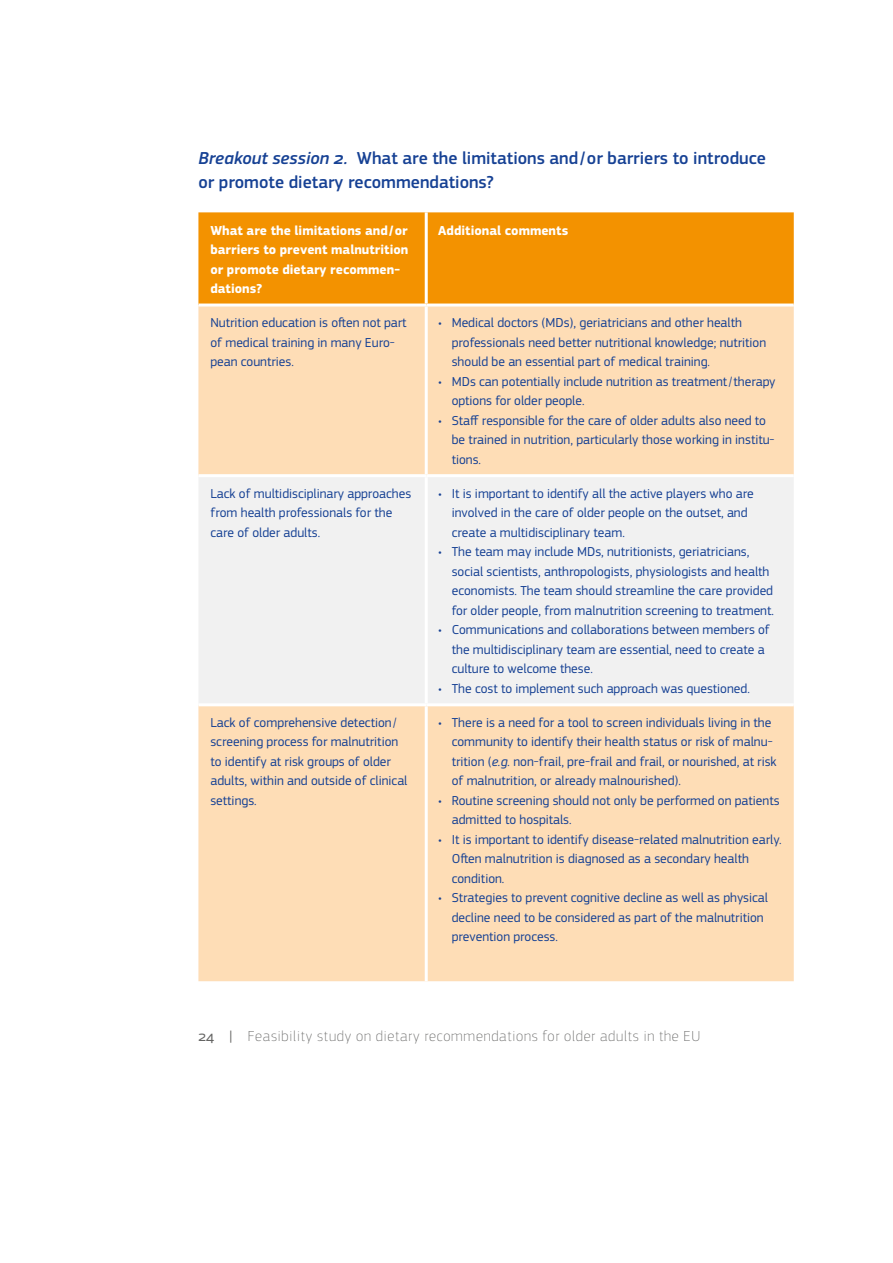
<style>
.page{position:relative;width:893px;height:1263px;background:#fff}
.page>*{position:absolute;margin:0;border:0;box-sizing:border-box;transform-origin:0 0}
.Text{font:500 18px "EC Square Sans Pro";color:#164194}
.t1{font:100 15px "EC Square Sans Pro";letter-spacing:.05em;color:#646463}
.Text-2{font:13.5px/19.5px "EC Square Sans Pro";color:#164194}
.Text-3{font:700 13.5px/19.5px "EC Square Sans Pro";color:#fff}
.s1{font-style:italic}
.s2{font-weight:400}
</style>
<div class="page">
<div style="left:198px;top:212px;width:596px;height:91px;background:#f39200"></div>
<div style="left:198px;top:306px;width:596px;height:675px;background:#feddb6"></div>
<div style="left:198px;top:477px;width:596px;height:226px;background:#f1f1f1"></div>
<hr style="left:425px;top:212px;width:3px;height:91px;background:#fff">
<hr style="left:425px;top:306px;width:3px;height:168px;background:#fff">
<hr style="left:198px;top:474px;width:228px;height:3px;background:#fff">
<hr style="left:426px;top:474px;width:368px;height:3px;background:#fff">
<hr style="left:425px;top:477px;width:3px;height:226px;background:#fff">
<hr style="left:198px;top:703px;width:228px;height:3px;background:#fff">
<hr style="left:426px;top:703px;width:368px;height:3px;background:#fff">
<hr style="left:425px;top:706px;width:3px;height:275px;background:#fff">
<p class="Text" style="left:198px;top:148px;width:569px"><span class="s1">Breakout session 2.</span> What are the limitations and/or barriers to introduce</p>
<p class="Text" style="left:198px;top:172px;width:297px">or promote dietary recommendations?</p>
<p class="Text-3" style="left:210px;top:221px;width:199px">What are the limitations and/or barriers to prevent malnutrition or promote dietary recommen&shy;dations?</p>
<p class="Text-3" style="left:438px;top:221px;width:132px">Additional comments</p>
<p class="Text-2" style="left:210px;top:313px;width:198px">Nutrition education is often not part of medical training in many Euro&shy;pean countries.</p>
<p class="Text-2" style="left:452px;top:313px;width:316px;text-indent:-14px">• Medical doctors (MDs), geriatricians and other health professionals need better nutritional knowledge; nutrition should be an essential part of medical training.</p>
<p class="Text-2" style="left:452px;top:372px;width:325px;text-indent:-14px">• MDs can potentially include nutrition as treatment/therapy options for older people.</p>
<p class="Text-2" style="left:452px;top:411px;width:324px;text-indent:-14px">• Staff responsible for the care of older adults also need to be trained in nutrition, particularly those working in institu&shy;tions.</p>
<p class="Text-2" style="left:210px;top:484px;width:202px">Lack of multidisciplinary approaches from health professionals for the care of older adults.</p>
<p class="Text-2" style="left:452px;top:484px;width:304px;text-indent:-14px">• It is important to identify all the active players who are involved in the care of older people on the outset, and create a multidisciplinary team.</p>
<p class="Text-2" style="left:452px;top:542px;width:324px;text-indent:-14px">• The team may include MDs, nutritionists, geriatricians, social scientists, anthropologists, physiologists and health economists. The team should streamline the care provided for older people, from malnutrition screening to treatment.</p>
<p class="Text-2" style="left:452px;top:620px;width:320px;text-indent:-14px">• Communications and collaborations between members of the multidisciplinary team are essential, need to create a culture to welcome these.</p>
<p class="Text-2" style="left:438px;top:679px;width:313px">• The cost to implement such approach was questioned.</p>
<p class="Text-2" style="left:210px;top:713px;width:199px">Lack of comprehensive detection/ screening process for malnutrition to identify at risk groups of older adults, within and outside of clinical settings.</p>
<p class="Text-2" style="left:452px;top:713px;width:326px;text-indent:-14px">• There is a need for a tool to screen individuals living in the community to identify their health status or risk of malnu&shy;trition (<span class="s1">e.g.</span> non-frail, pre-frail and frail, or nourished, at risk of malnutrition, or already malnourished).</p>
<p class="Text-2" style="left:452px;top:791px;width:329px;text-indent:-14px">• Routine screening should not only be performed on patients admitted to hospitals.</p>
<p class="Text-2" style="left:452px;top:830px;width:331px;text-indent:-14px">• It is important to identify disease-related malnutrition early.<br>Often malnutrition is diagnosed as a secondary health condition.</p>
<p class="Text-2" style="left:452px;top:888px;width:318px;text-indent:-14px">• Strategies to prevent cognitive decline as well as physical decline need to be considered as part of the malnutrition prevention process.</p>
<p class="t1" style="left:198px;top:1027px;width:503px"><span class="s2">24 |</span> Feasibility study on dietary recommendations for older adults in the EU</p>
</div>
